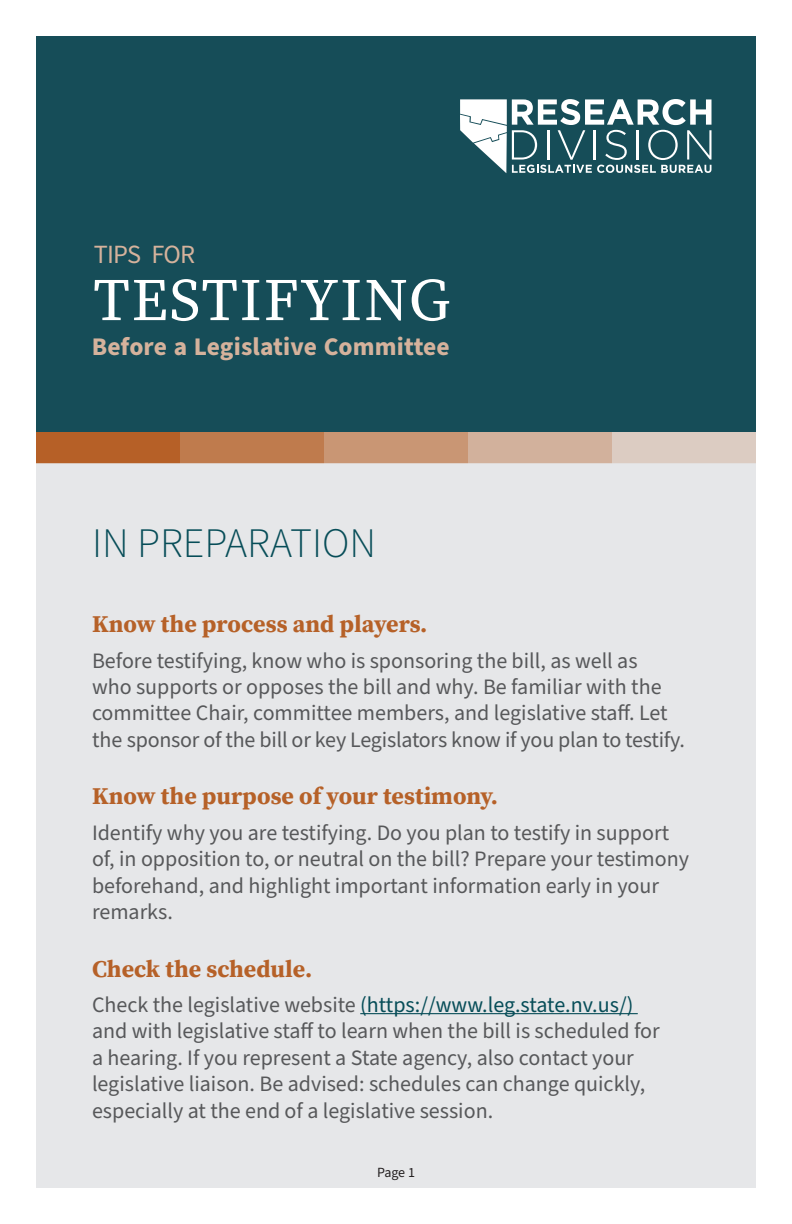
<style>
.page{position:relative;width:792px;height:1224px;background:#fff}
.page>*{position:absolute;margin:0;border:0;box-sizing:border-box;transform-origin:0 0}
.t1{font:60px "Source Serif Variable";letter-spacing:.025em;color:#fff}
.t2{font:300 42px "Source Sans Pro";color:#074d58}
.t3{font:26.2px "Source Sans Pro";letter-spacing:-.03em;color:#d5b29c}
.t4{font:700 25.4px "Source Sans Pro";letter-spacing:.005em;color:#d5b29c}
.Sub_header_body{font:24px "Source Serif Variable";color:#b66128}
.Body{font:22px/26.4px "Source Sans Pro";color:#57585a}
.t5{font:14px "Source Sans Pro";color:#231f20}
.s1{color:#074d58}
</style>
<div class="page">
<div style="left:36px;top:448px;width:720px;height:740px;background:#e6e7e9"></div>
<div style="left:36px;top:36px;width:720px;height:396px;background:#164d58"></div>
<svg style="left:36px;top:432px;width:720px;height:31px;background:#c89573"></svg>
<svg style="left:460px;top:99px;width:252px;height:74px"></svg>
<hr style="left:360px;top:1013px;width:278px;height:1px;background:#074d58">
<h1 class="t3" style="left:94px;top:237px;width:103px">TIPS FOR</h1>
<h1 class="t1" style="left:93px;top:260px;width:358px">TESTIFYING</h1>
<h1 class="t4" style="left:92px;top:329px;width:360px">Before a Legislative Committee</h1>
<h2 class="t2" style="left:92px;top:515px;width:286px">IN PREPARATION</h2>
<h3 class="Sub_header_body" style="left:92px;top:608px;width:337px">Know the process and players.</h3>
<p class="Body" style="left:92px;top:648px;width:594px">Before testifying, know who is sponsoring the bill, as well as<br>who supports or opposes the bill and why. Be familiar with the committee Chair, committee members, and legislative staff. Let the sponsor of the bill or key Legislators know if you plan to testify.</p>
<h3 class="Sub_header_body" style="left:92px;top:780px;width:408px">Know the purpose of your testimony.</h3>
<p class="Body" style="left:92px;top:820px;width:599px">Identify why you are testifying. Do you plan to testify in support of, in opposition to, or neutral on the bill? Prepare your testimony beforehand, and highlight important information early in your remarks.</p>
<h3 class="Sub_header_body" style="left:92px;top:953px;width:222px">Check the schedule.</h3>
<p class="Body" style="left:92px;top:992px;width:569px">Check the legislative website <span class="s1">(https://www.leg.state.nv.us/) </span>and with legislative staff to learn when the bill is scheduled for a hearing. If you represent a State agency, also contact your legislative liaison. Be advised: schedules can change quickly, especially at the end of a legislative session.</p>
<p class="t5" style="left:377px;top:1163px;width:39px">Page 1</p>
</div>
